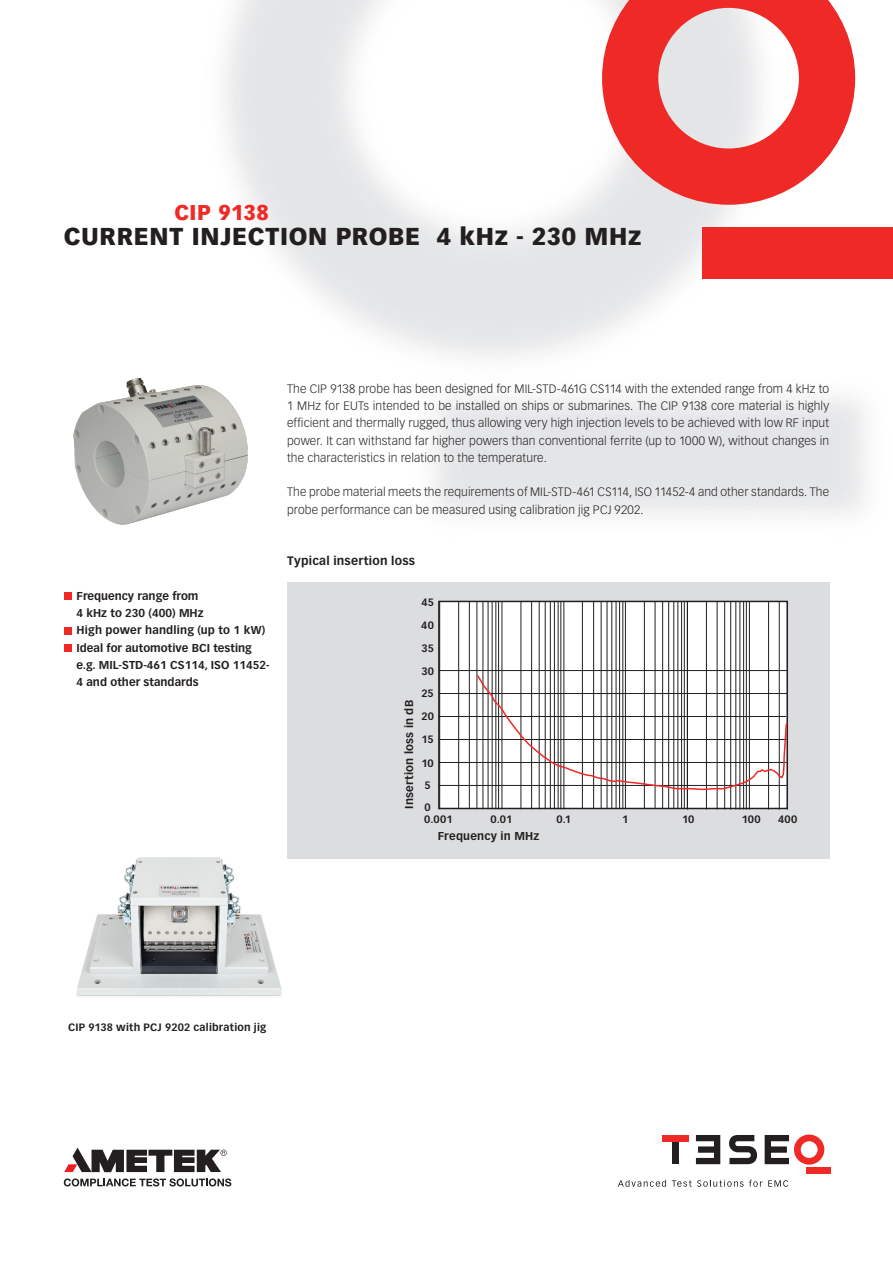
<style>
.page{position:relative;width:893px;height:1263px;background:#fff}
.page>*{position:absolute;margin:0;border:0;box-sizing:border-box;transform-origin:0 0}
._00_Titel{font:900 24px "Vectora LT Pro";letter-spacing:.03em;color:#231f20}
._00_Produktname_rot{font:900 21px "Vectora LT Pro";letter-spacing:.025em;color:#ee2926}
._00_Lauftext{font:300 12px/17.2px "Vectora LT Pro";letter-spacing:.01em;color:#231f20;text-align:justify}
._00_Untertitel{font:700 12px "Vectora LT Pro";letter-spacing:.015em;color:#231f20}
._01_Legende{font:700 11.25px/17.2px "Vectora LT Pro";color:#231f20}
._02_Illustrierte_Gra{font:700 11.25px "Vectora LT Pro";letter-spacing:.02em;color:#231f20}
._02_Illustrierte_Gra-2{font:700 10.5px "Vectora LT Pro";letter-spacing:.01em;color:#231f20}
._01_Legende-2{font:700 10.5px "Vectora LT Pro";letter-spacing:.02em;color:#231f20}
</style>
<div class="page">
<img style="left:225px;top:0;width:668px;height:515px">
<div style="left:806px;top:1167px;width:24px;height:6px;background:#ee2926"></div>
<svg style="left:765px;top:1134px;width:59px;height:30px"></svg>
<svg style="left:696px;top:1135px;width:24px;height:29px"></svg>
<div style="left:672px;top:1141px;width:7px;height:23px;background:#231f20"></div>
<div style="left:662px;top:1135px;width:27px;height:6px;background:#ee2926"></div>
<svg style="left:618px;top:1180px;width:48px;height:7px"></svg>
<svg style="left:672px;top:1180px;width:90px;height:7px"></svg>
<svg style="left:768px;top:1180px;width:20px;height:7px"></svg>
<svg style="left:729px;top:1135px;width:28px;height:29px"></svg>
<div style="left:702px;top:228px;width:191px;height:51px;background:#ee2926"></div>
<svg style="left:602px;top:0;width:253px;height:205px;fill:#ee2926"></svg>
<div style="left:64px;top:592px;width:7px;height:8px;background:#ee2926"></div>
<div style="left:64px;top:627px;width:7px;height:7px;background:#ee2926"></div>
<div style="left:64px;top:644px;width:7px;height:8px;background:#ee2926"></div>
<svg style="left:64px;top:1178px;width:167px;height:8px"></svg>
<svg style="left:64px;top:1147px;width:163px;height:25px"></svg>
<div style="left:287px;top:582px;width:542px;height:277px;background:#dcdddf"></div>
<svg style="left:441px;top:604px;width:344px;height:202px;background:#f5f5f5"></svg>
<div style="left:438px;top:601px;width:350px;height:208px;border:2px solid #231f20"></div>
<hr style="left:787px;top:602px;width:1px;height:207px;background:#231f20">
<hr style="left:582px;top:601px;width:1px;height:208px;background:#231f20">
<hr style="left:593px;top:601px;width:1px;height:208px;background:#231f20">
<hr style="left:601px;top:601px;width:1px;height:208px;background:#231f20">
<hr style="left:607px;top:601px;width:1px;height:208px;background:#231f20">
<hr style="left:611px;top:601px;width:1px;height:208px;background:#231f20">
<hr style="left:616px;top:601px;width:1px;height:208px;background:#231f20">
<hr style="left:619px;top:601px;width:1px;height:208px;background:#231f20">
<hr style="left:623px;top:601px;width:1px;height:208px;background:#231f20">
<hr style="left:644px;top:601px;width:1px;height:208px;background:#231f20">
<hr style="left:655px;top:601px;width:1px;height:208px;background:#231f20">
<hr style="left:662px;top:601px;width:1px;height:208px;background:#231f20">
<hr style="left:668px;top:601px;width:1px;height:208px;background:#231f20">
<hr style="left:673px;top:601px;width:1px;height:208px;background:#231f20">
<hr style="left:678px;top:601px;width:1px;height:208px;background:#231f20">
<hr style="left:681px;top:601px;width:1px;height:208px;background:#231f20">
<hr style="left:684px;top:601px;width:1px;height:208px;background:#231f20">
<hr style="left:687px;top:601px;width:1px;height:208px;background:#231f20">
<hr style="left:625px;top:601px;width:1px;height:208px;background:#231f20">
<hr style="left:706px;top:602px;width:1px;height:207px;background:#231f20">
<hr style="left:717px;top:602px;width:1px;height:207px;background:#231f20">
<hr style="left:724px;top:602px;width:1px;height:207px;background:#231f20">
<hr style="left:730px;top:602px;width:1px;height:207px;background:#231f20">
<hr style="left:736px;top:602px;width:1px;height:207px;background:#231f20">
<hr style="left:740px;top:602px;width:1px;height:207px;background:#231f20">
<hr style="left:743px;top:602px;width:1px;height:207px;background:#231f20">
<hr style="left:746px;top:602px;width:1px;height:207px;background:#231f20">
<hr style="left:749px;top:602px;width:1px;height:207px;background:#231f20">
<hr style="left:768px;top:602px;width:1px;height:207px;background:#231f20">
<hr style="left:779px;top:602px;width:1px;height:207px;background:#231f20">
<hr style="left:521px;top:602px;width:1px;height:207px;background:#231f20">
<hr style="left:531px;top:602px;width:1px;height:207px;background:#231f20">
<hr style="left:539px;top:602px;width:1px;height:207px;background:#231f20">
<hr style="left:545px;top:602px;width:1px;height:207px;background:#231f20">
<hr style="left:550px;top:602px;width:1px;height:207px;background:#231f20">
<hr style="left:554px;top:602px;width:1px;height:207px;background:#231f20">
<hr style="left:558px;top:602px;width:1px;height:207px;background:#231f20">
<hr style="left:561px;top:602px;width:1px;height:207px;background:#231f20">
<hr style="left:564px;top:602px;width:1px;height:207px;background:#231f20">
<hr style="left:502px;top:602px;width:1px;height:207px;background:#231f20">
<hr style="left:458px;top:602px;width:1px;height:207px;background:#231f20">
<hr style="left:469px;top:602px;width:1px;height:207px;background:#231f20">
<hr style="left:477px;top:602px;width:1px;height:207px;background:#231f20">
<hr style="left:483px;top:602px;width:1px;height:207px;background:#231f20">
<hr style="left:488px;top:602px;width:1px;height:207px;background:#231f20">
<hr style="left:492px;top:602px;width:1px;height:207px;background:#231f20">
<hr style="left:496px;top:602px;width:1px;height:207px;background:#231f20">
<hr style="left:498px;top:602px;width:1px;height:207px;background:#231f20">
<hr style="left:439px;top:602px;width:1px;height:207px;background:#231f20">
<hr style="left:439px;top:670px;width:348px;height:1px;background:#231f20">
<hr style="left:439px;top:693px;width:348px;height:1px;background:#231f20">
<hr style="left:438px;top:716px;width:348px;height:1px;background:#231f20">
<hr style="left:438px;top:739px;width:349px;height:1px;background:#231f20">
<hr style="left:438px;top:762px;width:349px;height:1px;background:#231f20">
<hr style="left:438px;top:785px;width:349px;height:1px;background:#231f20">
<svg style="left:475px;top:673px;width:313px;height:118px;background:#d6d2d2"></svg>
<img style="left:73px;top:376px;width:177px;height:149px">
<img style="left:76px;top:857px;width:206px;height:140px">
<p class="_00_Produktname_rot" style="left:174px;top:200px;width:96px">CIP 9138</p>
<p class="_00_Titel" style="left:64px;top:221px;width:579px">CURRENT INJECTION PROBE 4 kHz - 230 MHz</p>
<p class="_00_Lauftext" style="left:287px;top:380px;width:544px">The CIP 9138 probe has been designed for MIL-STD-461G CS114 with the extended range from 4 kHz to 1 MHz for EUTs intended to be installed on ships or submarines. The CIP 9138 core material is highly efficient and thermally rugged, thus allowing very high injection levels to be achieved with low RF input power. It can withstand far higher powers than conventional ferrite (up to 1000 W), without changes in the characteristics in relation to the temperature.</p>
<p class="_00_Lauftext" style="left:287px;top:483px;width:544px">The probe material meets the requirements of MIL-STD-461 CS114, ISO 11452-4 and other standards. The probe performance can be measured using calibration jig PCJ 9202.</p>
<p class="_01_Legende" style="left:77px;top:587px;width:129px">Frequency range from<br>4 kHz to 230 (400) MHz</p>
<p class="_01_Legende" style="left:77px;top:622px;width:190px">High power handling (up to 1 kW)</p>
<p class="_01_Legende" style="left:77px;top:639px;width:195px">Ideal for automotive BCI testing e.g. MIL-STD-461 CS114, ISO 11452-<br>4 and other standards</p>
<p class="_00_Untertitel" style="left:287px;top:554px;width:130px">Typical insertion loss</p>
<p class="_02_Illustrierte_Gra" style="left:402px;top:809px;width:110px;rotate:-90deg">Insertion loss in dB</p>
<p class="_02_Illustrierte_Gra-2" style="left:421px;top:595px;width:14px">45</p>
<p class="_02_Illustrierte_Gra-2" style="left:421px;top:641px;width:14px">35</p>
<p class="_02_Illustrierte_Gra-2" style="left:421px;top:618px;width:14px">40</p>
<p class="_02_Illustrierte_Gra-2" style="left:421px;top:665px;width:14px">30</p>
<p class="_02_Illustrierte_Gra-2" style="left:421px;top:687px;width:14px">25</p>
<p class="_02_Illustrierte_Gra-2" style="left:421px;top:710px;width:14px">20</p>
<p class="_02_Illustrierte_Gra-2" style="left:422px;top:733px;width:14px">15</p>
<p class="_02_Illustrierte_Gra-2" style="left:421px;top:757px;width:14px">10</p>
<p class="_02_Illustrierte_Gra-2" style="left:425px;top:779px;width:8px">5</p>
<p class="_02_Illustrierte_Gra-2" style="left:425px;top:800px;width:8px">0</p>
<p class="_02_Illustrierte_Gra-2" style="left:424px;top:813px;width:30px">0.001</p>
<p class="_02_Illustrierte_Gra-2" style="left:490px;top:813px;width:23px">0.01</p>
<p class="_02_Illustrierte_Gra-2" style="left:556px;top:813px;width:16px">0.1</p>
<p class="_02_Illustrierte_Gra-2" style="left:622px;top:813px;width:8px">1</p>
<p class="_02_Illustrierte_Gra-2" style="left:682px;top:813px;width:14px">10</p>
<p class="_02_Illustrierte_Gra-2" style="left:742px;top:813px;width:20px">100</p>
<p class="_02_Illustrierte_Gra-2" style="left:778px;top:813px;width:21px">400</p>
<p class="_02_Illustrierte_Gra" style="left:438px;top:829px;width:103px">Frequency in MHz</p>
<p class="_01_Legende-2" style="left:68px;top:1021px;width:200px">CIP 9138 with PCJ 9202 calibration jig</p>
</div>
